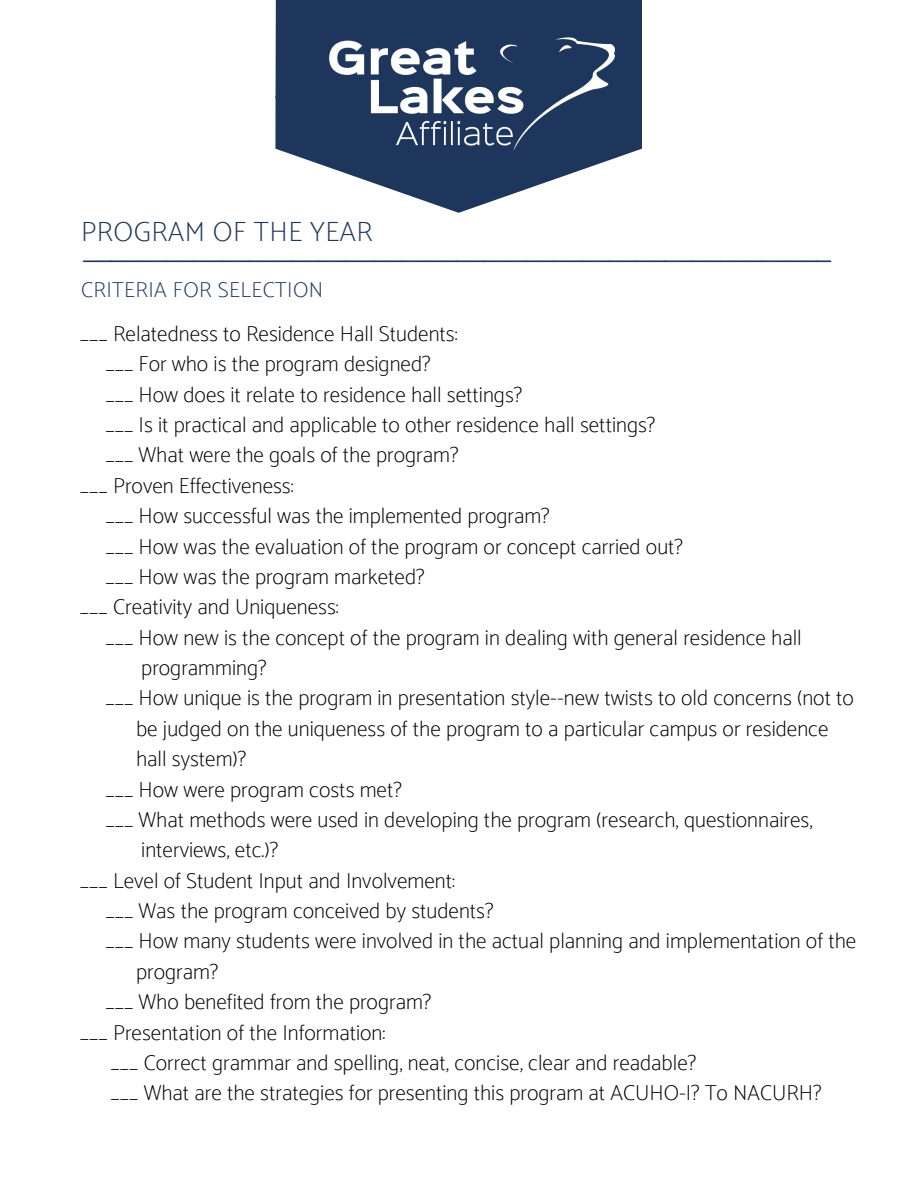
<style>
.page{position:relative;width:918px;height:1188px;background:#fff}
.page>*{position:absolute;margin:0;border:0;box-sizing:border-box;transform-origin:0 0}
.t1{font:100 28.05px "Catamaran";letter-spacing:.02em;color:#1e365c}
.t2{font:24.9px "Arimo";color:#1e365c}
.t3{font:100 21.75px "Catamaran";color:#000}
.t4{font:100 21.75px "Catamaran";letter-spacing:.02em;color:#1e365c}
</style>
<div class="page">
<svg style="left:275px;top:96px;width:366px;height:117px"></svg>
<div style="left:276px;top:0;width:365px;height:98px;background:#1e365c"></div>
<img style="left:327px;top:37px;width:287px;height:116px">
<p class="t1" style="left:81px;top:215px;width:293px">PROGRAM OF THE YEAR</p>
<p class="t2" style="left:84px;top:234px;width:749px">______________________________________________________</p>
<p class="t4" style="left:81px;top:276px;width:244px">CRITERIA FOR SELECTION</p>
<p class="t3" style="left:80px;top:321px;width:379px">___ Relatedness to Residence Hall Students:</p>
<p class="t3" style="left:105px;top:351px;width:327px">___ For who is the program designed?</p>
<p class="t3" style="left:105px;top:381px;width:419px">___ How does it relate to residence hall settings?</p>
<p class="t3" style="left:105px;top:412px;width:552px">___ Is it practical and applicable to other residence hall settings?</p>
<p class="t3" style="left:105px;top:442px;width:355px">___ What were the goals of the program?</p>
<p class="t3" style="left:80px;top:473px;width:215px">___ Proven Effectiveness:</p>
<p class="t3" style="left:105px;top:503px;width:446px">___ How successful was the implemented program?</p>
<p class="t3" style="left:105px;top:533px;width:579px">___ How was the evaluation of the program or concept carried out?</p>
<p class="t3" style="left:105px;top:564px;width:321px">___ How was the program marketed?</p>
<p class="t3" style="left:80px;top:594px;width:260px">___ Creativity and Uniqueness:</p>
<p class="t3" style="left:105px;top:624px;width:698px">___ How new is the concept of the program in dealing with general residence hall</p>
<p class="t3" style="left:141px;top:655px;width:127px">programming?</p>
<p class="t3" style="left:105px;top:685px;width:750px">___ How unique is the program in presentation style--new twists to old concerns (not to</p>
<p class="t3" style="left:136px;top:716px;width:694px">be judged on the uniqueness of the program to a particular campus or residence</p>
<p class="t3" style="left:136px;top:746px;width:112px">hall system)?</p>
<p class="t3" style="left:105px;top:776px;width:298px">___ How were program costs met?</p>
<p class="t3" style="left:105px;top:807px;width:709px">___ What methods were used in developing the program (research, questionnaires,</p>
<p class="t3" style="left:141px;top:837px;width:139px">interviews, etc.)?</p>
<p class="t3" style="left:80px;top:867px;width:377px">___ Level of Student Input and Involvement:</p>
<p class="t3" style="left:105px;top:898px;width:390px">___ Was the program conceived by students?</p>
<p class="t3" style="left:105px;top:928px;width:752px">___ How many students were involved in the actual planning and implementation of the</p>
<p class="t3" style="left:136px;top:959px;width:84px">program?</p>
<p class="t3" style="left:105px;top:989px;width:328px">___ Who benefited from the program?</p>
<p class="t3" style="left:80px;top:1019px;width:307px">___ Presentation of the Information:</p>
<p class="t3" style="left:111px;top:1050px;width:587px">___ Correct grammar and spelling, neat, concise, clear and readable?</p>
<p class="t3" style="left:111px;top:1080px;width:713px">___ What are the strategies for presenting this program at ACUHO-I? To NACURH?</p>
</div>
